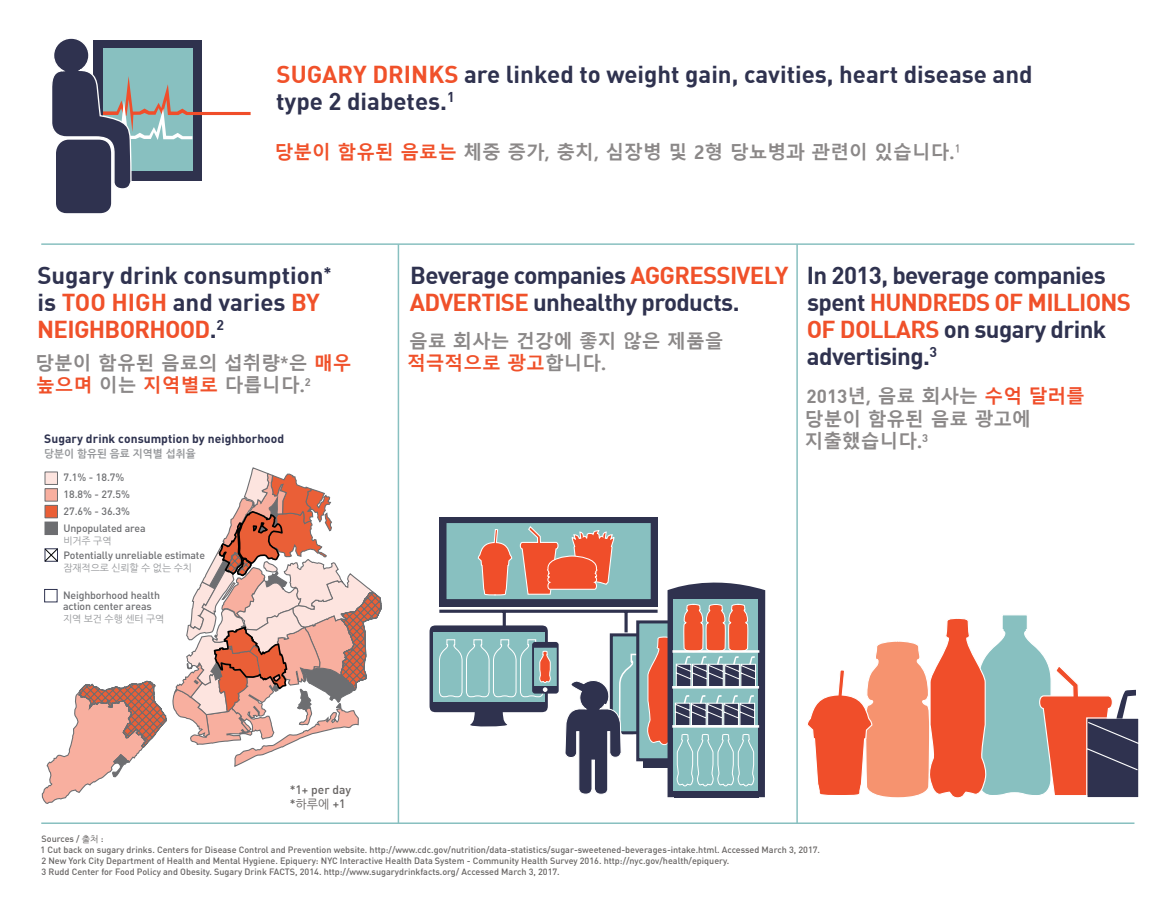
<style>
.page{position:relative;width:1175px;height:918px;background:#fff}
.page>*{position:absolute;margin:0;border:0;box-sizing:border-box;transform-origin:0 0}
.t1{font:700 24px/27px "DIN";letter-spacing:-.025em;color:#2f324f}
.t2{font:700 24px/27px "DIN";color:#2f324f}
.t3{font:700 18.75px/22.5px "Malgun Gothic";color:#8b8888}
.t4{font:700 18.75px "Malgun Gothic";color:#f0512a}
.t5{font:700 12px "DIN Pro";letter-spacing:.005em;color:#2e324f}
.t6{font:500 12px/14.4px "DIN";color:#676463}
.t7{font:500 10.5px/16.8px "DIN Pro";letter-spacing:-.015em;color:#6d6e71}
.t8{font:10.5px "Nanum Gothic OTF Bold";letter-spacing:.005em;color:#939598}
.t9{font:9.75px "Nanum Gothic OTF";letter-spacing:-.015em;color:#939598}
.t10{font:500 9px/10.8px "DIN";color:#676463}
.s1{color:#f0512a}
.s2{color:#8b8888}
.s3{font-family:"DIN"}
.s4{color:#f04e2a}
.s5{font-family:"Nanum Gothic";font-weight:400}
</style>
<div class="page">
<hr style="left:41px;top:243px;width:1093px;height:2px;background:#88c0c0">
<hr style="left:41px;top:822px;width:1093px;height:2px;background:#88c0c0">
<hr style="left:398px;top:244px;width:1px;height:579px;background:#88c0c0">
<hr style="left:796px;top:244px;width:2px;height:579px;background:#88c0c0">
<svg style="left:429px;top:517px;width:336px;height:306px"></svg>
<svg style="left:52px;top:38px;width:199px;height:175px"></svg>
<svg style="left:808px;top:615px;width:331px;height:183px"></svg>
<div style="left:45px;top:472px;width:12px;height:12px;background:#fde4df"></div>
<div style="left:45px;top:472px;width:13px;height:13px;border:1px solid #6d6e71"></div>
<div style="left:45px;top:489px;width:12px;height:12px;background:#f8af9f"></div>
<div style="left:45px;top:488px;width:13px;height:14px;border:1px solid #6d6e71"></div>
<div style="left:45px;top:505px;width:12px;height:13px;background:#ea5f37"></div>
<div style="left:45px;top:505px;width:13px;height:13px;border:1px solid #6d6e71"></div>
<div style="left:45px;top:522px;width:12px;height:13px;background:#6d6e71"></div>
<div style="left:45px;top:522px;width:13px;height:13px;border:1px solid #6d6e71"></div>
<svg style="left:41px;top:695px;width:70px;height:109px"></svg>
<svg style="left:111px;top:748px;width:32px;height:30px"></svg>
<svg style="left:76px;top:600px;width:306px;height:148px"></svg>
<svg style="left:172px;top:467px;width:209px;height:300px"></svg>
<svg style="left:44px;top:548px;width:14px;height:14px"></svg>
<div style="left:44px;top:589px;width:13px;height:13px;border:1px solid #2e324f"></div>
<h1 class="t2" style="left:276px;top:59px;width:758px"><span class="s1">SUGARY DRINKS</span> are linked to weight gain, cavities, heart disease and type 2 diabetes.<sup>1</sup></h1>
<h2 class="t3" style="left:275px;top:141px;width:687px"><span class="s1">당분이 함유된 음료는</span> 체중 증가, 충치, 심장병 및 2형 당뇨병과 관련이 있습니다.<sup>1</sup></h2>
<h1 class="t2" style="left:37px;top:261px;width:296px">Sugary drink consumption<sup>* </sup>is <span class="s1">TOO HIGH</span> and varies <span class="s1">BY<br>NEIGHBORHOOD</span>.<sup>2</sup></h1>
<h1 class="t1" style="left:410px;top:261px;width:380px">Beverage companies <span class="s1">AGGRESSIVELY<br>ADVERTISE</span> unhealthy products.</h1>
<h2 class="t3" style="left:409px;top:330px;width:316px">음료 회사는 건강에 좋지 않은 제품을</h2>
<h2 class="t3" style="left:35px;top:352px;width:318px">당분이 함유된 음료의 섭취량*은 <span class="s1">매우</span></h2>
<h2 class="t4" style="left:407px;top:353px;width:201px">적극적으로 광고<span class="s2">합니다.</span></h2>
<h2 class="t4" style="left:36px;top:374px;width:276px">높으며 <span class="s2">이는</span> 지역별로 <span class="s2">다릅니다.</span><sup>2</sup></h2>
<h3 class="t5" style="left:44px;top:430px;width:241px">Sugary drink consumption by neighborhood</h3>
<p class="t8" style="left:44px;top:448px;width:153px">당분이 함유된 음료 지역별 섭취율</p>
<p class="t7" style="left:63px;top:469px;width:84px">7.1% - 18.7%<br>18.8% - 27.5%<br>27.6% - 36.3%<br>Unpopulated area</p>
<p class="t9" style="left:63px;top:535px;width:50px">비거주 구역</p>
<p class="t7" style="left:63px;top:547px;width:143px">Potentially unreliable estimate</p>
<p class="t9" style="left:63px;top:562px;width:130px">잠재적으로 신뢰할 수 없는 수치</p>
<p class="t7" style="left:63px;top:589px;width:98px;line-height:11.1px">Neighborhood health action center areas</p>
<p class="t9" style="left:63px;top:613px;width:103px">지역 보건 수행 센터 구역</p>
<h1 class="t1" style="left:806px;top:261px;width:326px">In 2013, beverage companies spent <span class="s1">HUNDREDS OF MILLIONS<br>OF DOLLARS</span> on sugary drink advertising.<sup>3</sup></h1>
<h2 class="t3" style="left:804px;top:385px;width:282px"><span class="s3">2013</span>년, 음료 회사는 <span class="s4">수억 달러를 </span>당분이 함유된 음료 광고에 지출했습니다.<sup>3</sup></h2>
<h3 class="t6" style="left:290px;top:782px;width:63px">*1+ per day *<span class="s5">하루에</span> +1</h3>
<p class="t10" style="left:41px;top:833px;width:781px">Sources / <span class="s5">출처</span> :<br>1 Cut back on sugary drinks. Centers for Disease Control and Prevention website. http://www.cdc.gov/nutrition/data-statistics/sugar-sweetened-beverages-intake.html. Accessed March 3, 2017.<br>2 New York City Department of Health and Mental Hygiene. Epiquery: NYC Interactive Health Data System - Community Health Survey 2016. http://nyc.gov/health/epiquery.<br>3 Rudd Center for Food Policy and Obesity. Sugary Drink FACTS, 2014. http://www.sugarydrinkfacts.org/ Accessed March 3, 2017.</p>
</div>
